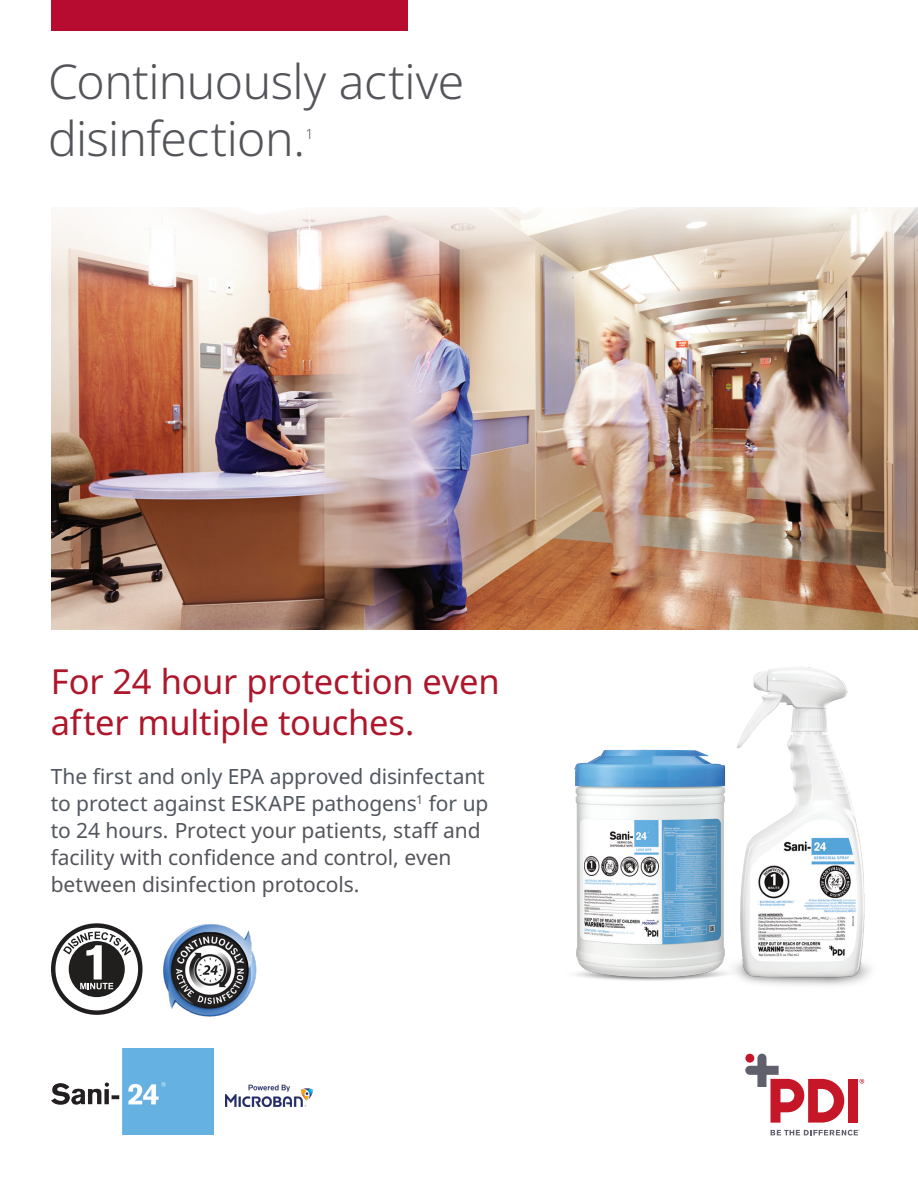
<style>
.page{position:relative;width:918px;height:1188px;background:#fff}
.page>*{position:absolute;margin:0;border:0;box-sizing:border-box;transform-origin:0 0}
.Ad_Title_32_38{font:300 48px/57px "Noto Sans";letter-spacing:-.01em;color:#54555a}
.Ad_Subtitle_13_17{font:34.5px "Noto Sans";letter-spacing:-.005em;color:#ae172b}
.Ad_Subtitle_13_17-2{font:21px/27px "Noto Sans";letter-spacing:-.005em;color:#54555a}
.Ad_Title_32_38-2{font:300 13.95px "Noto Sans";color:#54555a}
.s1{color:#52575f}
</style>
<div class="page">
<div style="left:848px;top:1079px;width:10px;height:44px;background:#c51727"></div>
<svg style="left:745px;top:1054px;width:99px;height:69px"></svg>
<div style="left:745px;top:1054px;width:9px;height:9px;background:#c51727;border-radius:50%"></div>
<svg style="left:860px;top:1079px;width:4px;height:5px"></svg>
<svg style="left:771px;top:1130px;width:89px;height:6px"></svg>
<img style="left:52px;top:1048px;width:161px;height:87px">
<img style="left:574px;top:666px;width:297px;height:320px">
<img style="left:225px;top:1084px;width:88px;height:22px">
<img style="left:163px;top:924px;width:94px;height:93px">
<svg style="left:53px;top:926px;width:87px;height:87px"></svg>
<div style="left:51px;top:923px;width:92px;height:92px;border:4px solid #211e1e;border-radius:50%"></div>
<svg style="left:68px;top:940px;width:58px;height:58px"></svg>
<svg style="left:63px;top:932px;width:68px;height:57px"></svg>
<img style="left:51px;top:294px;width:867px;height:335px">
<svg style="left:51px;top:207px;width:867px;height:87px"></svg>
<div style="left:51px;top:0;width:357px;height:30px;background:#b80b30"></div>
<p class="Ad_Title_32_38" style="left:48px;top:55px;width:418px">Continuously active disinfection.</p>
<p class="Ad_Title_32_38-2" style="left:305px;top:124px;width:9px">1</p>
<p class="Ad_Subtitle_13_17" style="left:51px;top:657px;width:450px">For 24 hour protection even</p>
<p class="Ad_Subtitle_13_17" style="left:51px;top:698px;width:365px">after multiple touches.</p>
<p class="Ad_Subtitle_13_17-2" style="left:51px;top:764px;width:439px"><span class="s1">The first and only EPA approved disinfectant to protect against ESKAPE pathogens</span><sup>1</sup> <span class="s1">for up to 24 hours.</span> Protect your patients, staff and facility with confidence and control, even between disinfection protocols.</p>
</div>
